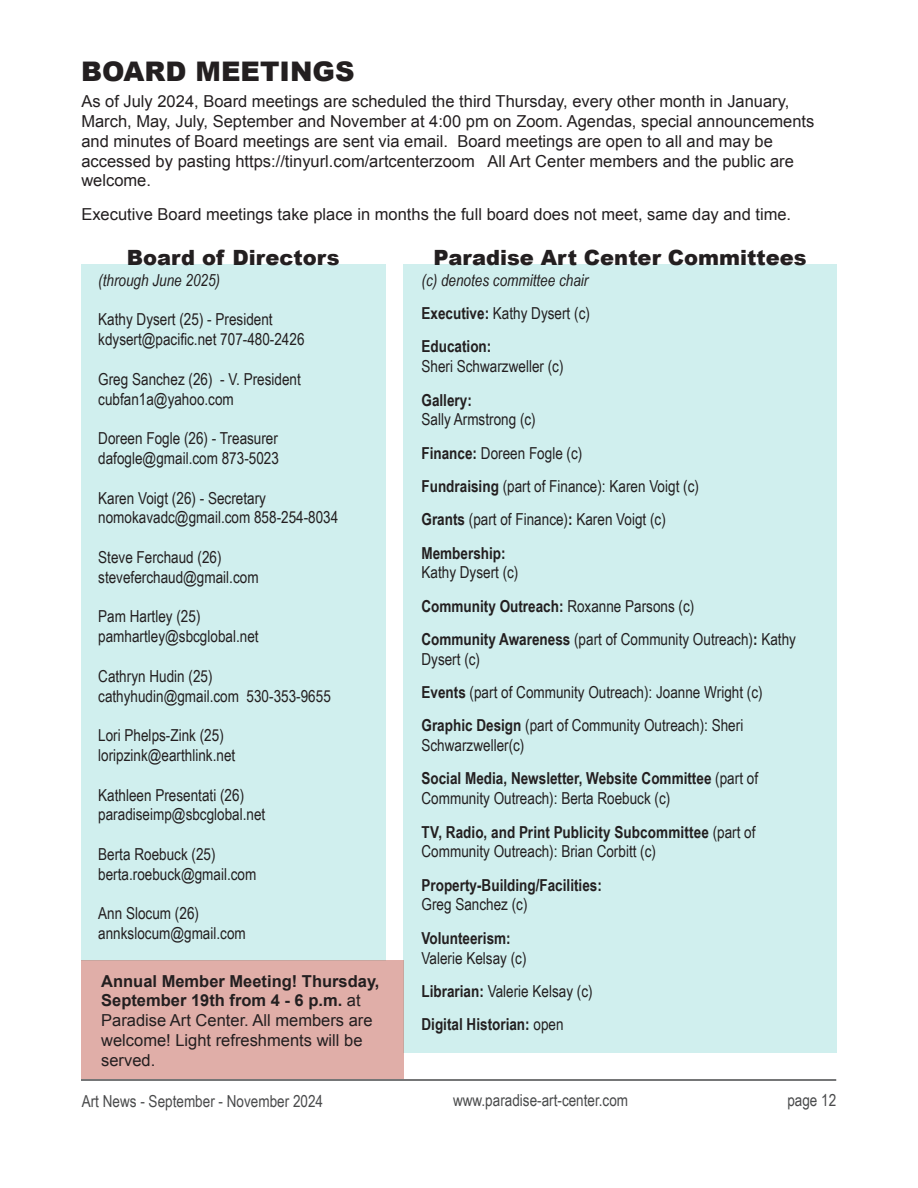
<style>
.page{position:relative;width:918px;height:1188px;background:#fff}
.page>*{position:absolute;margin:0;border:0;box-sizing:border-box;transform-origin:0 0}
.t1{font:900 27px "Arial";color:#231f20}
.t2{font:900 21px "Arial";color:#231f20}
.t3{font:16.5px/19.8px "Arial Narrow";color:#231f20}
.t4{font:16.5px/19.8px "Arial";color:#231f20}
.t5{font:700 16.5px/19.8px "Arial Narrow";color:#231f20}
.t6{font:16.5px "Arial Narrow";color:#494a4b}
.t7{font:italic 16.5px "Arial Narrow";color:#231f20}
.s1{font-weight:700}
.s2{font-weight:400}
</style>
<div class="page">
<hr style="left:81px;top:1079px;width:755px;height:2px;background:#494a4b">
<div style="left:81px;top:265px;width:305px;height:696px;background:#d0efee"></div>
<div style="left:404px;top:265px;width:433px;height:788px;background:#d0efee"></div>
<div style="left:81px;top:960px;width:323px;height:119px;background:#e0aea8"></div>
<p class="t1" style="left:81px;top:52px;width:275px">BOARD MEETINGS</p>
<p class="t4" style="left:81px;top:92px;width:735px">As of July 2024, Board meetings are scheduled the third Thursday, every other month in January, March, May, July, September and November at 4:00 pm on Zoom. Agendas, special announcements and minutes of Board meetings are sent via email. Board meetings are open to all and may be accessed by pasting https://tinyurl.com/artcenterzoom All Art Center members and the public are welcome.</p>
<p class="t4" style="left:81px;top:204px;width:711px">Executive Board meetings take place in months the full board does not meet, same day and time.</p>
<p class="t2" style="left:127px;top:242px;width:214px">Board of Directors</p>
<p class="t7" style="left:98px;top:271px;width:123px">(through June 2025)</p>
<p class="t3" style="left:98px;top:310px;width:208px">Kathy Dysert (25) - President kdysert@pacific.net 707-480-2426</p>
<p class="t3" style="left:98px;top:369px;width:204px">Greg Sanchez (26) - V. President cubfan1a@yahoo.com</p>
<p class="t3" style="left:98px;top:428px;width:182px">Doreen Fogle (26) - Treasurer dafogle@gmail.com 873-5023</p>
<p class="t3" style="left:98px;top:488px;width:242px">Karen Voigt (26) - Secretary nomokavadc@gmail.com 858-254-8034</p>
<p class="t3" style="left:98px;top:547px;width:162px">Steve Ferchaud (26) steveferchaud@gmail.com</p>
<p class="t3" style="left:98px;top:607px;width:104px">Pam Hartley (25)</p>
<p class="t3" style="left:98px;top:626px;width:162px">pamhartley@sbcglobal.net</p>
<p class="t3" style="left:98px;top:666px;width:234px">Cathryn Hudin (25) cathyhudin@gmail.com 530-353-9655</p>
<p class="t3" style="left:98px;top:725px;width:139px">Lori Phelps-Zink (25) loripzink@earthlink.net</p>
<p class="t3" style="left:98px;top:785px;width:169px">Kathleen Presentati (26) paradiseimp@sbcglobal.net</p>
<p class="t3" style="left:98px;top:844px;width:160px">Berta Roebuck (25) berta.roebuck@gmail.com</p>
<p class="t3" style="left:98px;top:904px;width:149px">Ann Slocum (26) annkslocum@gmail.com</p>
<p class="t4" style="left:101px;top:971px;width:280px"><span class="s1">Annual Member Meeting! Thursday,<br>September 19th from 4 - 6 p.m.</span> at<br>Paradise Art Center. All members are welcome! Light refreshments will be served.</p>
<p class="t2" style="left:434px;top:242px;width:375px">Paradise Art Center Committees</p>
<p class="t7" style="left:422px;top:271px;width:168px">(c) denotes committee chair</p>
<p class="t3" style="left:422px;top:303px;width:170px"><span class="s1">Executive:</span> Kathy Dysert (c)</p>
<p class="t3" style="left:422px;top:337px;width:144px"><span class="s1">Education:<br></span>Sheri Schwarzweller (c)</p>
<p class="t3" style="left:422px;top:390px;width:116px"><span class="s1">Gallery:<br></span>Sally Armstrong (c)</p>
<p class="t3" style="left:422px;top:443px;width:162px"><span class="s1">Finance:</span> Doreen Fogle (c)</p>
<p class="t3" style="left:422px;top:476px;width:279px"><span class="s1">Fundraising</span> (part of Finance): Karen Voigt (c)</p>
<p class="t3" style="left:422px;top:509px;width:246px"><span class="s1">Grants</span> (part of Finance)<span class="s1">:</span> Karen Voigt (c)</p>
<p class="t3" style="left:422px;top:543px;width:98px"><span class="s1">Membership:<br></span>Kathy Dysert (c)</p>
<p class="t5" style="left:422px;top:596px;width:274px">Community Outreach: <span class="s2">Roxanne Parsons (c)</span></p>
<p class="t3" style="left:422px;top:629px;width:376px"><span class="s1">Community Awareness</span> (part of Community Outreach)<span class="s1">:</span> Kathy<br>Dysert (c)</p>
<p class="t3" style="left:422px;top:682px;width:343px"><span class="s1">Events</span> (part of Community Outreach): Joanne Wright (c)</p>
<p class="t3" style="left:422px;top:716px;width:323px"><span class="s1">Graphic Design</span> (part of Community Outreach): Sheri<br>Schwarzweller(c)</p>
<p class="t3" style="left:422px;top:769px;width:338px"><span class="s1">Social Media, Newsletter, Website Committee</span> (part of<br>Community Outreach): Berta Roebuck (c)</p>
<p class="t3" style="left:422px;top:822px;width:336px"><span class="s1">TV, Radio, and Print Publicity Subcommittee</span> (part of<br>Community Outreach): Brian Corbitt (c)</p>
<p class="t5" style="left:422px;top:875px;width:182px">Property-Building/Facilities:<br><span class="s2">Greg Sanchez (c)</span></p>
<p class="t3" style="left:422px;top:928px;width:107px"><span class="s1">Volunteerism:<br></span>Valerie Kelsay (c)</p>
<p class="t3" style="left:422px;top:981px;width:173px"><span class="s1">Librarian:</span> Valerie Kelsay (c)</p>
<p class="t5" style="left:422px;top:1014px;width:144px">Digital Historian: <span class="s2">open</span></p>
<p class="t6" style="left:82px;top:1091px;width:243px">Art News - September - November 2024</p>
<p class="t6" style="left:453px;top:1091px;width:177px">www.paradise-art-center.com</p>
<p class="t6" style="left:787px;top:1091px;width:50px">page 12</p>
</div>
